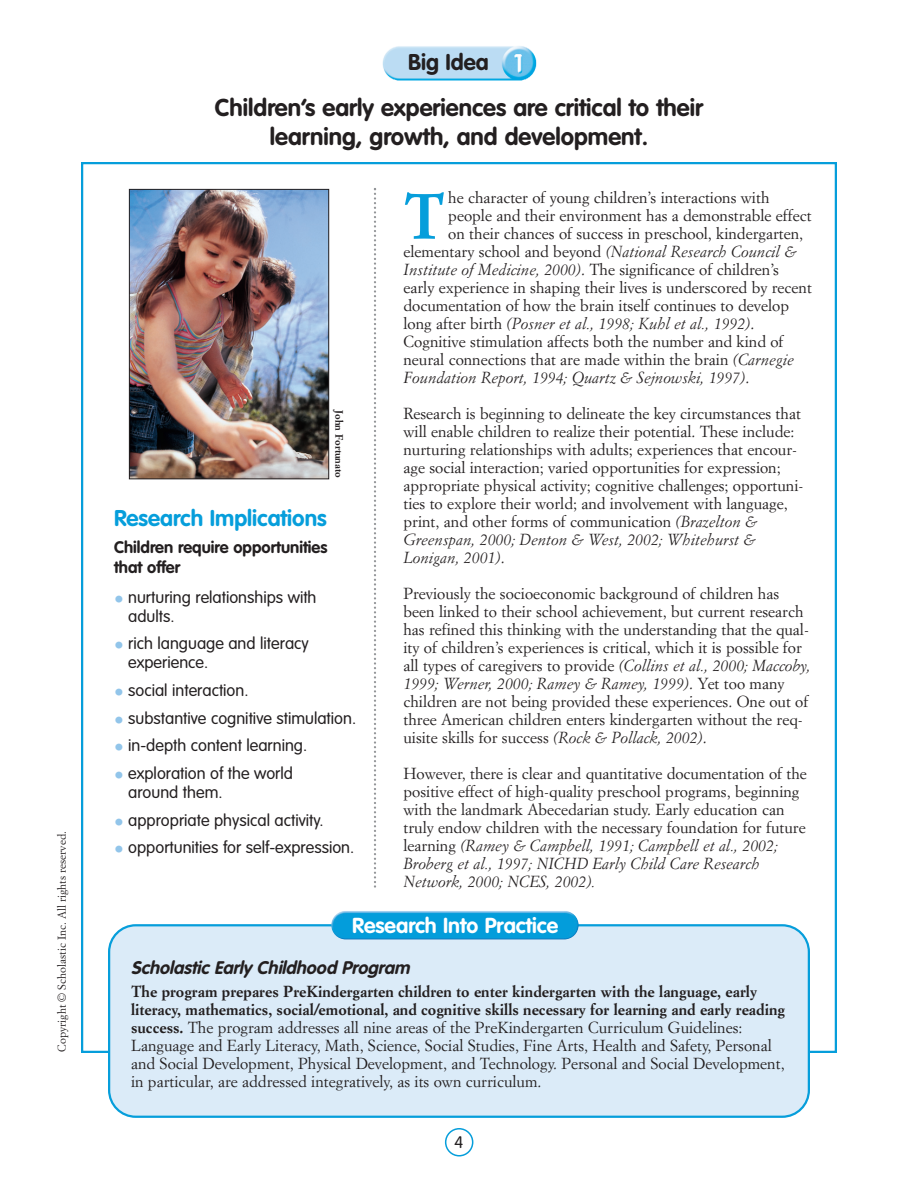
<style>
.page{position:relative;width:918px;height:1188px;background:#fff}
.page>*{position:absolute;margin:0;border:0;box-sizing:border-box;transform-origin:0 0}
.t1{font:700 62.7px "Simoncini Garamond";color:#069edb}
.t2{font:700 24px/28.8px "VAG Rounded";color:#231f20;text-align:center}
.t3{font:700 22.5px "VAG Rounded";color:#069edb}
.t4{font:700 22.5px "VAG Rounded";color:#231f20}
.t5{font:700 21.3px "VAG Rounded";color:#fff}
.t6{font:italic 700 18px "VAG Rounded";color:#231f20}
.t7{font:300 16.5px/18.8px "VAG Rounded";color:#231f20}
.t8{font:700 16.5px/19.8px "VAG Rounded";color:#231f20}
.t9{font:15.75px/18px "Simoncini Garamond";color:#231f20}
.t10{font:italic 15.75px "Simoncini Garamond";color:#231f20}
.t11{font:11.25px "Simoncini Garamond";color:#231f20}
.t12{font:700 10.5px "Simoncini Garamond";color:#231f20}
.s1{font-weight:900;font-size:19.5px;color:#92c5ea}
.s2{font-style:italic}
.s3{font-style:normal}
.s4{font-weight:700}
</style>
<div class="page">
<div style="left:108px;top:924px;width:702px;height:194px;background:#dbebf8"></div>
<img style="left:382px;top:46px;width:155px;height:35px">
<img style="left:131px;top:191px;width:196px;height:286px">
<div style="left:129px;top:189px;width:200px;height:290px;border:1px solid #231f20"></div>
<svg style="left:374px;top:188px;width:2px;height:700px"></svg>
<img style="left:331px;top:911px;width:248px;height:28px">
<svg style="left:445px;top:1128px;width:28px;height:29px"></svg>
<p class="t11" style="left:57px;top:1052px;width:222px;rotate:-90deg">Copyright © Scholastic Inc. All rights reserved.</p>
<h3 class="t4" style="left:408px;top:52px;width:82px">Big Idea</h3>
<h2 class="t2" style="left:215px;top:95px;width:490px">Children’s early experiences are critical to their learning, growth, and development.</h2>
<p class="t12" style="left:344px;top:410px;width:69px;rotate:90deg">John Fortunato</p>
<h3 class="t3" style="left:114px;top:508px;width:214px">Research Implications</h3>
<p class="t8" style="left:114px;top:539px;width:215px">Children require opportunities that offer</p>
<p class="t7" style="left:128px;top:589px;width:190px;text-indent:-14px"><span class="s1">•</span> nurturing relationships with adults.</p>
<p class="t7" style="left:128px;top:635px;width:182px;text-indent:-14px"><span class="s1">•</span> rich language and literacy experience.</p>
<p class="t7" style="left:114px;top:682px;width:136px"><span class="s1">•</span> social interaction.</p>
<p class="t7" style="left:114px;top:710px;width:244px"><span class="s1">•</span> substantive cognitive stimulation.</p>
<p class="t7" style="left:114px;top:737px;width:195px"><span class="s1">•</span> in-depth content learning.</p>
<p class="t7" style="left:128px;top:765px;width:166px;text-indent:-14px"><span class="s1">•</span> exploration of the world around them.</p>
<p class="t7" style="left:114px;top:812px;width:211px"><span class="s1">•</span> appropriate physical activity.</p>
<p class="t7" style="left:114px;top:839px;width:242px"><span class="s1">•</span> opportunities for self-expression.</p>
<h1 class="t1" style="left:404px;top:190px;width:43px">T</h1>
<p class="t9" style="left:448px;top:189px;width:323px">he character of young children’s interactions with</p>
<p class="t9" style="left:448px;top:207px;width:365px">people and their environment has a demonstrable effect</p>
<p class="t9" style="left:448px;top:225px;width:356px">on their chances of success in preschool, kindergarten,</p>
<p class="t9" style="left:404px;top:243px;width:395px">elementary school and beyond <span class="s2">(National Research Council &amp;</span></p>
<p class="t9" style="left:404px;top:261px;width:377px"><span class="s2">Institute of Medicine, 2000)</span>. The significance of children’s</p>
<p class="t9" style="left:404px;top:279px;width:410px">early experience in shaping their lives is underscored by recent</p>
<p class="t9" style="left:404px;top:297px;width:387px">documentation of how the brain itself continues to develop</p>
<p class="t10" style="left:404px;top:317px;width:352px"><span class="s3">long after birth</span> (Posner et al., 1998; Kuhl et al., 1992)<span class="s3">.</span></p>
<p class="t9" style="left:404px;top:333px;width:382px">Cognitive stimulation affects both the number and kind of</p>
<p class="t9" style="left:404px;top:351px;width:392px">neural connections that are made within the brain <span class="s2">(Carnegie</span></p>
<p class="t10" style="left:404px;top:371px;width:347px">Foundation Report, 1994; Quartz &amp; Sejnowski, 1997)<span class="s3">.</span></p>
<p class="t9" style="left:404px;top:405px;width:401px">Research is beginning to delineate the key circumstances that will enable children to realize their potential. These include: nurturing relationships with adults; experiences that encour&shy;age social interaction; varied opportunities for expression; appropriate physical activity; cognitive challenges; opportuni&shy;ties to explore their world; and involvement with language, print, and other forms of communication <span class="s2">(Brazelton &amp; Greenspan, 2000; Denton &amp; West, 2002; Whitehurst &amp; Lonigan, 2001)</span>.</p>
<p class="t9" style="left:404px;top:585px;width:409px">Previously the socioeconomic background of children has been linked to their school achievement, but current research has refined this thinking with the understanding that the qual&shy;ity of children’s experiences is critical, which it is possible for all types of caregivers to provide <span class="s2">(Collins et al., 2000; Maccoby, 1999; Werner, 2000; Ramey &amp; Ramey, 1999)</span>. Yet too many children are not being provided these experiences. One out of three American children enters kindergarten without the req&shy;uisite skills for success <span class="s2">(Rock &amp; Pollack, 2002)</span>.</p>
<p class="t9" style="left:404px;top:765px;width:405px">However, there is clear and quantitative documentation of the positive effect of high-quality preschool programs, beginning with the landmark Abecedarian study. Early education can truly endow children with the necessary foundation for future learning <span class="s2">(Ramey &amp; Campbell, 1991; Campbell et al., 2002; Broberg et al., 1997; NICHD Early Child Care Research Network, 2000; NCES, 2002).</span></p>
<h3 class="t5" style="left:352px;top:916px;width:208px">Research Into Practice</h3>
<p class="t6" style="left:131px;top:960px;width:280px">Scholastic Early Childhood Program</p>
<p class="t9" style="left:131px;top:984px;width:656px"><span class="s4">The program prepares PreKindergarten children to enter kindergarten with the language, early literacy, mathematics, social/emotional, and cognitive skills necessary for learning and early reading success.</span> The program addresses all nine areas of the PreKindergarten Curriculum Guidelines:<br>Language and Early Literacy, Math, Science, Social Studies, Fine Arts, Health and Safety, Personal and Social Development, Physical Development, and Technology. Personal and Social Development, in particular, are addressed integratively, as its own curriculum.</p>
<p class="t7" style="left:454px;top:1134px;width:10px">4</p>
</div>
